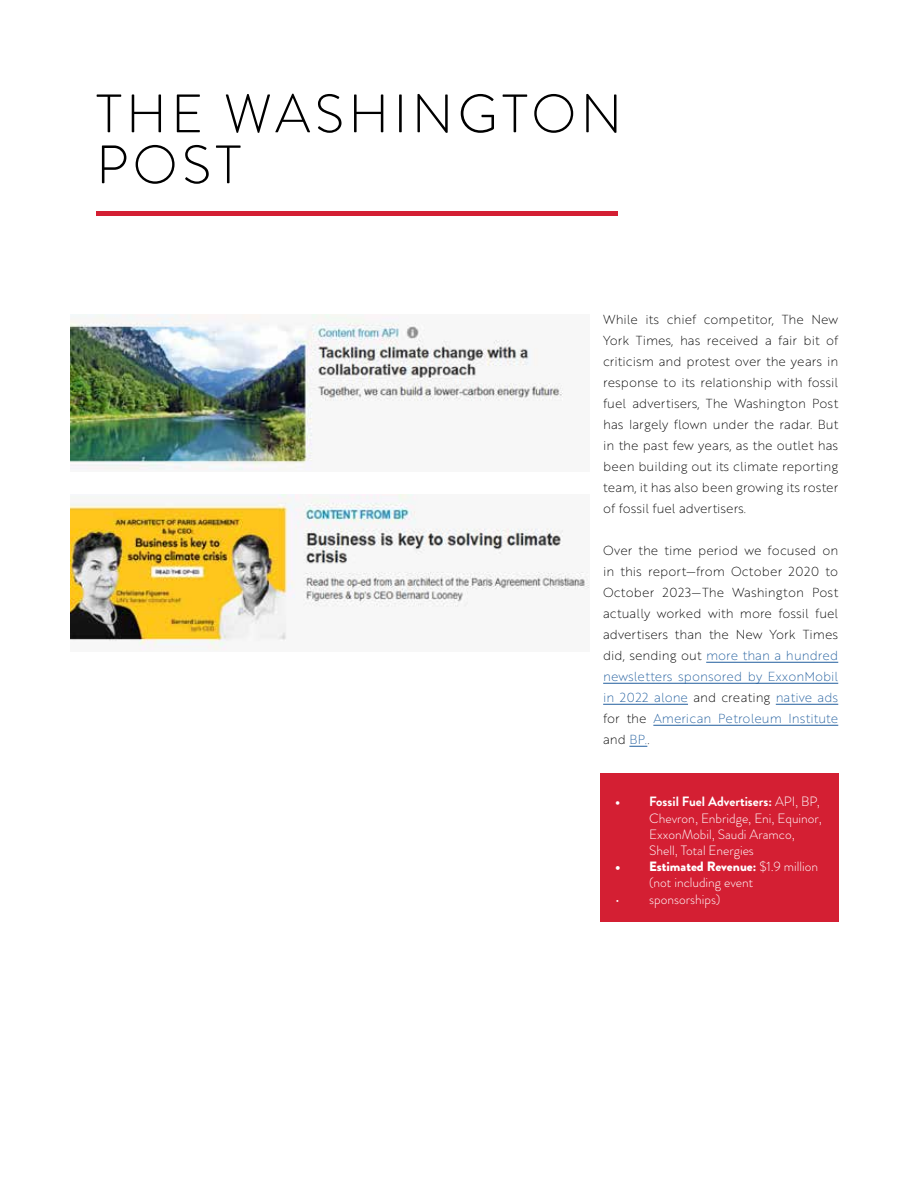
<style>
.page{position:relative;width:918px;height:1188px;background:#fff}
.page>*{position:absolute;margin:0;border:0;box-sizing:border-box;transform-origin:0 0}
.t1{font:300 54px/51px "Brandon Grotesque";letter-spacing:.08em;color:#000}
.t2{font:300 13.5px/16.2px "Brandon Grotesque";color:#fff}
.t3{font:12.75px/21px "Brother 1816 Thin";color:#000;text-align:justify}
.s1{color:#215e9e}
.s2{font-weight:700}
.s3{font-weight:900}
</style>
<div class="page">
<div style="left:96px;top:211px;width:522px;height:5px;background:#d41f33"></div>
<hr style="left:706px;top:662px;width:132px;height:1px;background:#215e9e">
<hr style="left:603px;top:683px;width:235px;height:1px;background:#215e9e">
<hr style="left:603px;top:704px;width:85px;height:1px;background:#215e9e">
<hr style="left:776px;top:704px;width:62px;height:1px;background:#215e9e">
<hr style="left:653px;top:725px;width:185px;height:1px;background:#215e9e">
<svg style="left:629px;top:746px;width:18px;height:1px"></svg>
<div style="left:600px;top:774px;width:238px;height:148px;background:#d41f33"></div>
<img style="left:70px;top:495px;width:519px;height:156px">
<img style="left:70px;top:314px;width:493px;height:157px">
<h1 class="t1" style="left:96px;top:88px;width:528px">THE WASHINGTON<br>POST</h1>
<p class="t3" style="left:603px;top:308px;width:237px">While its chief competitor, The New York Times, has received a fair bit of criticism and protest over the years in response to its relationship with fossil fuel advertisers, The Washington Post has largely flown under the radar. But in the past few years, as the outlet has been building out its climate reporting team, it has also been growing its roster of fossil fuel advertisers.</p>
<p class="t3" style="left:603px;top:539px;width:237px">Over the time period we focused on in this report—from October 2020 to October 2023—The Washington Post actually worked with more fossil fuel advertisers than the New York Times did, sending out <span class="s1">more than a hundred newsletters sponsored by ExxonMobil in 2022 alone</span> and creating <span class="s1">native ads </span>for the <span class="s1">American Petroleum Institute </span>and <span class="s1">BP.</span>.</p>
<p class="t2" style="left:649px;top:794px;width:174px;text-indent:-34px"><span class="s2">• Fossil Fuel Advertisers:</span> API, BP,<br>Chevron, Enbridge, Eni, Equinor,<br>ExxonMobil, Saudi Aramco,<br>Shell, Total Energies</p>
<p class="t2" style="left:649px;top:859px;width:170px;text-indent:-34px"><span class="s3">• Estimated Revenue:</span> $1.9 million (not including event</p>
<p class="t2" style="left:615px;top:891px;width:107px">• sponsorships)</p>
</div>
